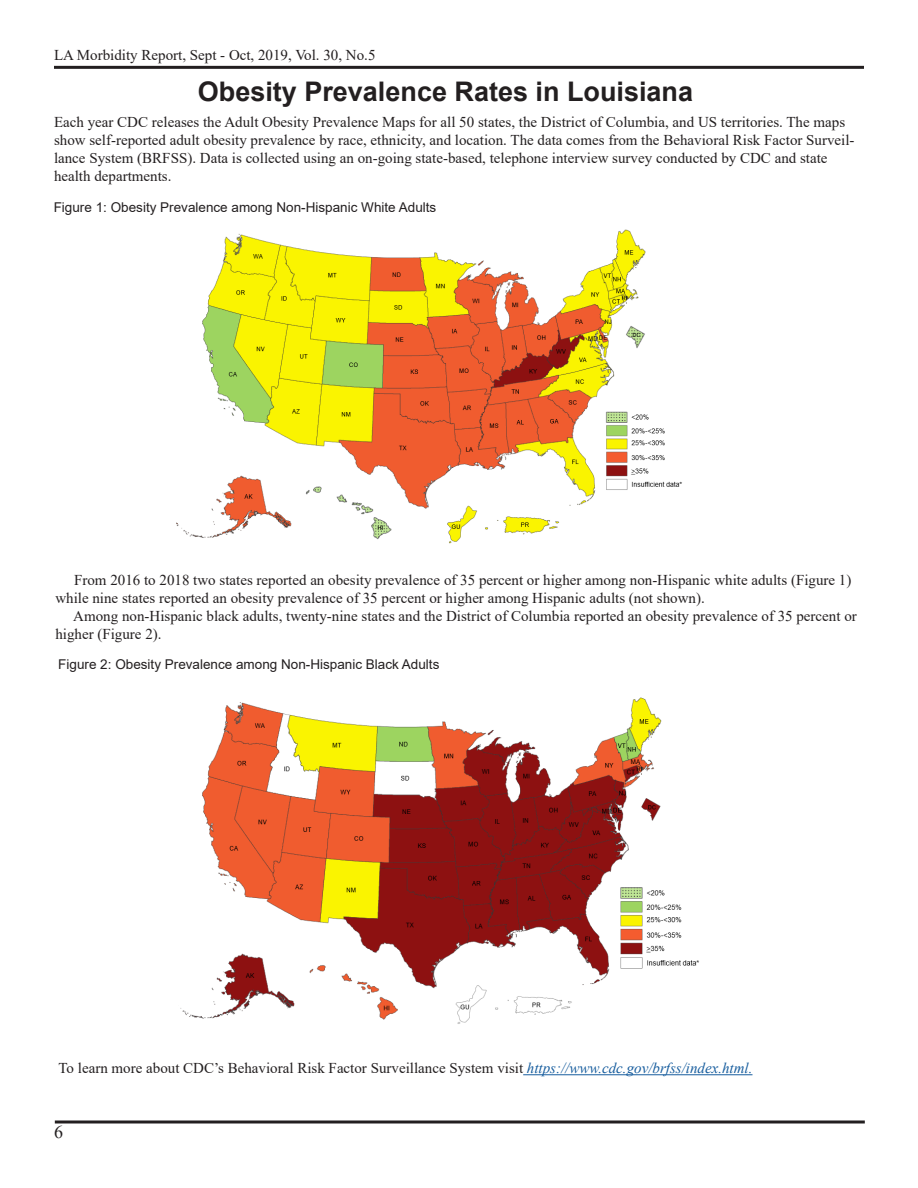
<style>
.page{position:relative;width:918px;height:1188px;background:#fff}
.page>*{position:absolute;margin:0;border:0;box-sizing:border-box;transform-origin:0 0}
.t1{font:700 27px "Arial";color:#231f20}
.t2{font:18px "Times New Roman";color:#231f20}
.t3{font:15px/18px "Times New Roman";color:#231f20}
.t4{font:13.5px "Arial";color:#231f20}
.s1{font-style:italic;color:#175d9e}
</style>
<div class="page">
<hr style="left:54px;top:66px;width:810px;height:3px;background:#231f20">
<svg style="left:55px;top:1120px;width:810px;height:4px;background:#595657"></svg>
<img style="left:177px;top:229px;width:505px;height:315px">
<img style="left:180px;top:697px;width:519px;height:327px">
<hr style="left:523px;top:1074px;width:229px;height:1px;background:#175d9e">
<p class="t3" style="left:54px;top:45px;width:323px">LA Morbidity Report, Sept - Oct, 2019, Vol. 30, No.5</p>
<p class="t1" style="left:198px;top:72px;width:497px">Obesity Prevalence Rates in Louisiana</p>
<p class="t3" style="left:54px;top:113px;width:802px">Each year CDC releases the Adult Obesity Prevalence Maps for all 50 states, the District of Columbia, and US territories. The maps show self-reported adult obesity prevalence by race, ethnicity, and location. The data comes from the Behavioral Risk Factor Surveil&shy;lance System (BRFSS). Data is collected using an on-going state-based, telephone interview survey conducted by CDC and state health departments.</p>
<p class="t4" style="left:54px;top:198px;width:384px">Figure 1: Obesity Prevalence among Non-Hispanic White Adults</p>
<p class="t3" style="left:55px;top:570px;width:798px;text-indent:19px">From 2016 to 2018 two states reported an obesity prevalence of 35 percent or higher among non-Hispanic white adults (Figure 1) while nine states reported an obesity prevalence of 35 percent or higher among Hispanic adults (not shown).</p>
<p class="t3" style="left:55px;top:606px;width:803px;text-indent:18px">Among non-Hispanic black adults, twenty-nine states and the District of Columbia reported an obesity prevalence of 35 percent or higher (Figure 2).</p>
<p class="t4" style="left:58px;top:655px;width:383px">Figure 2: Obesity Prevalence among Non-Hispanic Black Adults</p>
<p class="t3" style="left:58px;top:1059px;width:696px">To learn more about CDC’s Behavioral Risk Factor Surveillance System visit <span class="s1">https://www.cdc.gov/brfss/index.html.</span></p>
<p class="t2" style="left:54px;top:1119px;width:10px">6</p>
</div>
